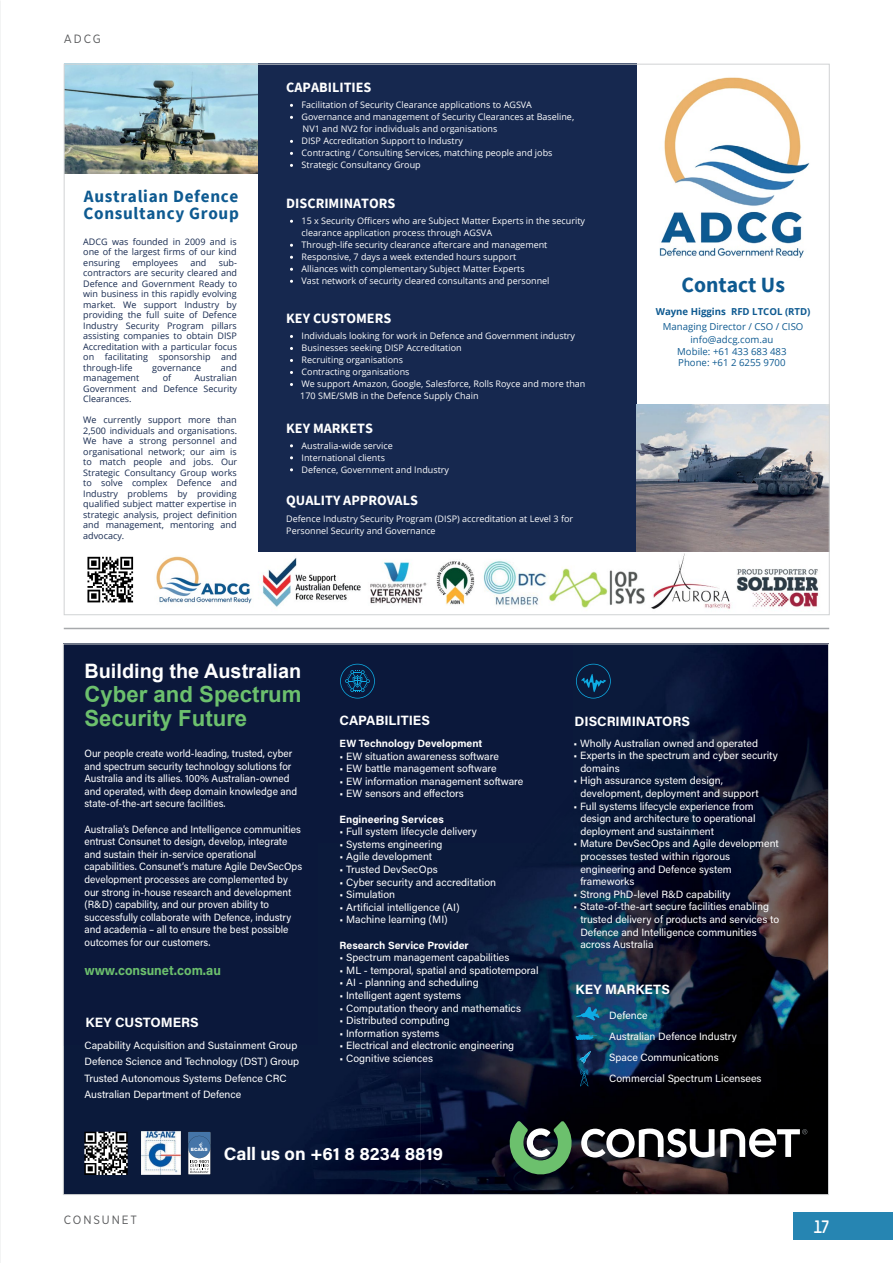
<style>
.page{position:relative;width:893px;height:1263px;background:#fff}
.page>*{position:absolute;margin:0;border:0;box-sizing:border-box;transform-origin:0 0}
.t1{font:700 22.2px/24px "Arial";color:#6cc06d}
.t2{font:700 21.75px "Source Sans Pro";color:#0e5a91}
.t3{font:700 19.8px "Arial";color:#fff}
.t4{font:700 18px "Acumin Pro";color:#fff}
.t5{font:700 18px "Melbourne";color:#fff}
.t6{font:700 17.25px/17px "Source Sans Pro";letter-spacing:.04em;color:#0e5a91}
.t7{font:700 14.25px "Source Sans Pro";color:#fff}
.t8{font:700 13.5px "Acumin Pro";color:#fff}
.t9{font:700 13.5px "Acumin Pro";color:#6cc06d;scale:.96 1}
.t10{font:12px "Gotham Narrow";letter-spacing:.16em;color:#58595b}
.t11{font:10.5px/12.6px "Acumin Pro";color:#fff}
.t12{font:10.5px/12.6px "Acumin Pro";color:#fff;scale:.96 1}
.t13{font:700 10.5px "Acumin Pro";color:#fff}
.t14{font:9.6px/13.4px "Open Sans";color:#0e5a91;text-align:center}
.t15{font:700 9.6px "Open Sans";color:#0e5a91}
.t16{font:9px/12px "Open Sans";color:#fff}
.t17{font:9px/10.5px "Open Sans";color:#172a50;text-align:justify}
.t18{font:900 4.35px "Arial";color:#fff}
</style>
<div class="page">
<hr style="left:64px;top:628px;width:765px;height:1px;background:#a7a9ac">
<div style="left:793px;top:1212px;width:100px;height:28px;background:#2685b2"></div>
<img style="left:0;top:0;width:1px;height:1263px">
<div style="left:258px;top:64px;width:378px;height:488px;background:#16284f"></div>
<img style="left:636px;top:404px;width:192px;height:148px">
<img style="left:262px;top:554px;width:557px;height:56px">
<img style="left:659px;top:77px;width:151px;height:181px">
<img style="left:156px;top:556px;width:96px;height:48px">
<img style="left:66px;top:66px;width:192px;height:108px">
<div style="left:84px;top:553px;width:53px;height:53px;background:linear-gradient(to right,#fff,#fff)"></div>
<svg style="left:87px;top:557px;width:46px;height:45px"></svg>
<img style="left:65px;top:646px;width:762px;height:547px">
<svg style="left:581px;top:1128px;width:133px;height:29px"></svg>
<svg style="left:507px;top:1121px;width:68px;height:56px;background:#46694d"></svg>
<svg style="left:720px;top:1128px;width:87px;height:29px"></svg>
<img style="left:84px;top:1132px;width:43px;height:42px">
<svg style="left:188px;top:1132px;width:22px;height:42px"></svg>
<img style="left:142px;top:1132px;width:39px;height:42px">
<svg style="left:575px;top:1007px;width:25px;height:14px"></svg>
<svg style="left:576px;top:1030px;width:21px;height:10px"></svg>
<svg style="left:580px;top:1069px;width:8px;height:17px"></svg>
<svg style="left:579px;top:1051px;width:12px;height:12px"></svg>
<svg style="left:576px;top:664px;width:35px;height:34px"></svg>
<svg style="left:340px;top:664px;width:35px;height:34px"></svg>
<p class="t10" style="left:64px;top:31px;width:38px">ADCG</p>
<h3 class="t6" style="left:83px;top:188px;width:157px">Australian Defence<br>Consultancy Group</h3>
<p class="t17" style="left:83px;top:236px;width:155px">ADCG was founded in 2009 and is one of the largest firms of our kind ensuring</p>
<p class="t17" style="left:83px;top:257px;width:155px;text-indent:135px">sub&shy;contractors are security cleared and Defence and Government Ready to win business in this rapidly evolving market. We support Industry by providing the full suite of Defence Industry Security Program pillars assisting companies to obtain DISP Accreditation with a particular focus on facilitating sponsorship and through-life</p>
<p class="t17" style="left:132px;top:257px;width:47px">employees</p>
<p class="t17" style="left:190px;top:257px;width:18px">and</p>
<p class="t17" style="left:152px;top:362px;width:51px">governance</p>
<p class="t17" style="left:221px;top:362px;width:18px">and</p>
<p class="t17" style="left:83px;top:372px;width:58px">management</p>
<p class="t17" style="left:163px;top:372px;width:10px">of</p>
<p class="t17" style="left:83px;top:372px;width:155px;text-indent:111px">Australian Government and Defence Security Clearances.</p>
<p class="t17" style="left:83px;top:414px;width:155px">We currently support more than 2,500 individuals and organisations.<br>We have a strong personnel and organisational network; our aim is to match people and jobs. Our Strategic Consultancy Group works to solve complex Defence and Industry problems by providing qualified subject matter expertise in strategic analysis, project definition and management, mentoring and advocacy.</p>
<h3 class="t7" style="left:286px;top:77px;width:87px">CAPABILITIES</h3>
<p class="t16" style="left:302px;top:99px;width:274px">Facilitation of Security Clearance applications to AGSVA<br>Governance and management of Security Clearances at Baseline,</p>
<p class="t16" style="left:302px;top:135px;width:252px">DISP Accreditation Support to Industry<br>Contracting / Consulting Services, matching people and jobs<br>Strategic Consultancy Group</p>
<p class="t16" style="left:303px;top:123px;width:196px">NV1 and NV2 for individuals and organisations</p>
<h3 class="t7" style="left:286px;top:193px;width:111px">DISCRIMINATORS</h3>
<p class="t16" style="left:302px;top:215px;width:285px">15 x Security Officers who are Subject Matter Experts in the security clearance application process through AGSVA<br>Through-life security clearance aftercare and management Responsive, 7 days a week extended hours support<br>Alliances with complementary Subject Matter Experts<br>Vast network of security cleared consultants and personnel</p>
<h3 class="t7" style="left:286px;top:309px;width:107px">KEY CUSTOMERS</h3>
<p class="t16" style="left:300px;top:330px;width:287px">Individuals looking for work in Defence and Government industry Businesses seeking DISP Accreditation<br>Recruiting organisations<br>Contracting organisations<br>We support Amazon, Google, Salesforce, Rolls Royce and more than 170 SME/SMB in the Defence Supply Chain</p>
<h3 class="t7" style="left:286px;top:419px;width:88px">KEY MARKETS</h3>
<p class="t16" style="left:302px;top:439px;width:149px">Australia-wide service<br>International clients<br>Defence, Government and Industry</p>
<h3 class="t7" style="left:286px;top:491px;width:133px">QUALITY APPROVALS</h3>
<p class="t16" style="left:286px;top:512px;width:288px">Defence Industry Security Program (DISP) accreditation at Level 3 for<br>Personnel Security and Governance</p>
<h2 class="t2" style="left:681px;top:270px;width:105px">Contact Us</h2>
<p class="t15" style="left:656px;top:305px;width:156px">Wayne Higgins RFD LTCOL (RTD)</p>
<p class="t14" style="left:663px;top:319px;width:142px">Managing Director / CSO / CISO info@adcg.com.au</p>
<p class="t14" style="left:677px;top:345px;width:111px;line-height:11.6px;text-align:left">Mobile: +61 433 683 483<br>Phone: +61 2 6255 9700</p>
<h3 class="t3" style="left:84px;top:657px;width:218px">Building the Australian</h3>
<h1 class="t1" style="left:84px;top:683px;width:219px">Cyber and Spectrum<br>Security Future</h1>
<p class="t12" style="left:84px;top:746px;width:223px">Our people create world-leading, trusted, cyber and spectrum security technology solutions for Australia and its allies. 100% Australian-owned and operated, with deep domain knowledge and state-of-the-art secure facilities.</p>
<p class="t12" style="left:84px;top:822px;width:228px">Australia’s Defence and Intelligence communities entrust Consunet to design, develop, integrate and sustain their in-service operational capabilities. Consunet’s mature Agile DevSecOps development processes are complemented by our strong in-house research and development (R&amp;D) capability, and our proven ability to successfully collaborate with Defence, industry and academia – all to ensure the best possible outcomes for our customers.</p>
<p class="t9" style="left:84px;top:960px;width:144px">www.consunet.com.au</p>
<p class="t8" style="left:85px;top:1013px;width:115px">KEY CUSTOMERS</p>
<p class="t11" style="left:84px;top:1036px;width:216px;line-height:16.5px">Capability Acquisition and Sustainment Group Defence Science and Technology (DST) Group Trusted Autonomous Systems Defence CRC Australian Department of Defence</p>
<p class="t8" style="left:340px;top:711px;width:92px">CAPABILITIES</p>
<p class="t13" style="left:340px;top:736px;width:144px">EW Technology Development</p>
<p class="t11" style="left:340px;top:749px;width:161px">• EW situation awareness software</p>
<p class="t11" style="left:340px;top:762px;width:159px">• EW battle management software</p>
<p class="t11" style="left:340px;top:774px;width:185px">• EW information management software</p>
<p class="t11" style="left:340px;top:787px;width:126px">• EW sensors and effectors</p>
<p class="t13" style="left:340px;top:811px;width:106px">Engineering Services</p>
<p class="t11" style="left:340px;top:825px;width:139px">• Full system lifecycle delivery</p>
<p class="t11" style="left:340px;top:837px;width:104px">• Systems engineering</p>
<p class="t11" style="left:340px;top:850px;width:94px">• Agile development</p>
<p class="t11" style="left:340px;top:863px;width:100px">• Trusted DevSecOps</p>
<p class="t11" style="left:340px;top:875px;width:158px">• Cyber security and accreditation</p>
<p class="t11" style="left:340px;top:888px;width:57px">• Simulation</p>
<p class="t11" style="left:340px;top:900px;width:121px">• Artificial intelligence (AI)</p>
<p class="t11" style="left:340px;top:913px;width:110px">• Machine learning (MI)</p>
<p class="t13" style="left:340px;top:937px;width:131px">Research Service Provider</p>
<p class="t11" style="left:340px;top:951px;width:171px">• Spectrum management capabilities</p>
<p class="t11" style="left:340px;top:963px;width:200px">• ML - temporal, spatial and spatiotemporal</p>
<p class="t11" style="left:340px;top:976px;width:141px">• AI - planning and scheduling</p>
<p class="t11" style="left:340px;top:989px;width:123px">• Intelligent agent systems</p>
<p class="t11" style="left:340px;top:1001px;width:183px">• Computation theory and mathematics</p>
<p class="t11" style="left:340px;top:1014px;width:112px">• Distributed computing</p>
<p class="t11" style="left:340px;top:1026px;width:101px">• Information systems</p>
<p class="t11" style="left:340px;top:1039px;width:176px">• Electrical and electronic engineering</p>
<p class="t11" style="left:340px;top:1052px;width:95px">• Cognitive sciences</p>
<p class="t10" style="left:64px;top:1213px;width:75px">CONSUNET</p>
<p class="t18" style="left:191px;top:1146px;width:18px">ECAAS</p>
<h3 class="t4" style="left:224px;top:1141px;width:221px">Call us on +61 8 8234 8819</h3>
<p class="t8" style="left:574px;top:712px;width:117px">DISCRIMINATORS</p>
<p class="t11" style="left:573px;top:736px;width:186px">• Wholly Australian owned and operated</p>
<p class="t11" style="left:580px;top:749px;width:199px;text-indent:-7px">• Experts in the spectrum and cyber security domains</p>
<p class="t11" style="left:580px;top:774px;width:180px;text-indent:-7px">• High assurance system design, development, deployment and support</p>
<p class="t11" style="left:580px;top:799px;width:177px;text-indent:-7px">• Full systems lifecycle experience from design and architecture to operational deployment and sustainment</p>
<p class="t11" style="left:580px;top:837px;width:200px;text-indent:-7px">• Mature DevSecOps and Agile development processes tested within rigorous engineering and Defence system frameworks</p>
<p class="t11" style="left:573px;top:887px;width:159px">• Strong PhD-level R&amp;D capability</p>
<p class="t11" style="left:580px;top:900px;width:200px;text-indent:-7px">• State-of-the-art secure facilities enabling trusted delivery of products and services to Defence and Intelligence communities across Australia</p>
<p class="t8" style="left:576px;top:980px;width:96px">KEY MARKETS</p>
<p class="t11" style="left:609px;top:1004px;width:154px;line-height:21px">Defence<br>Australian Defence Industry<br>Space Communications<br>Commercial Spectrum Licensees</p>
<h3 class="t5" style="left:814px;top:1217px;width:17px">17</h3>
</div>
